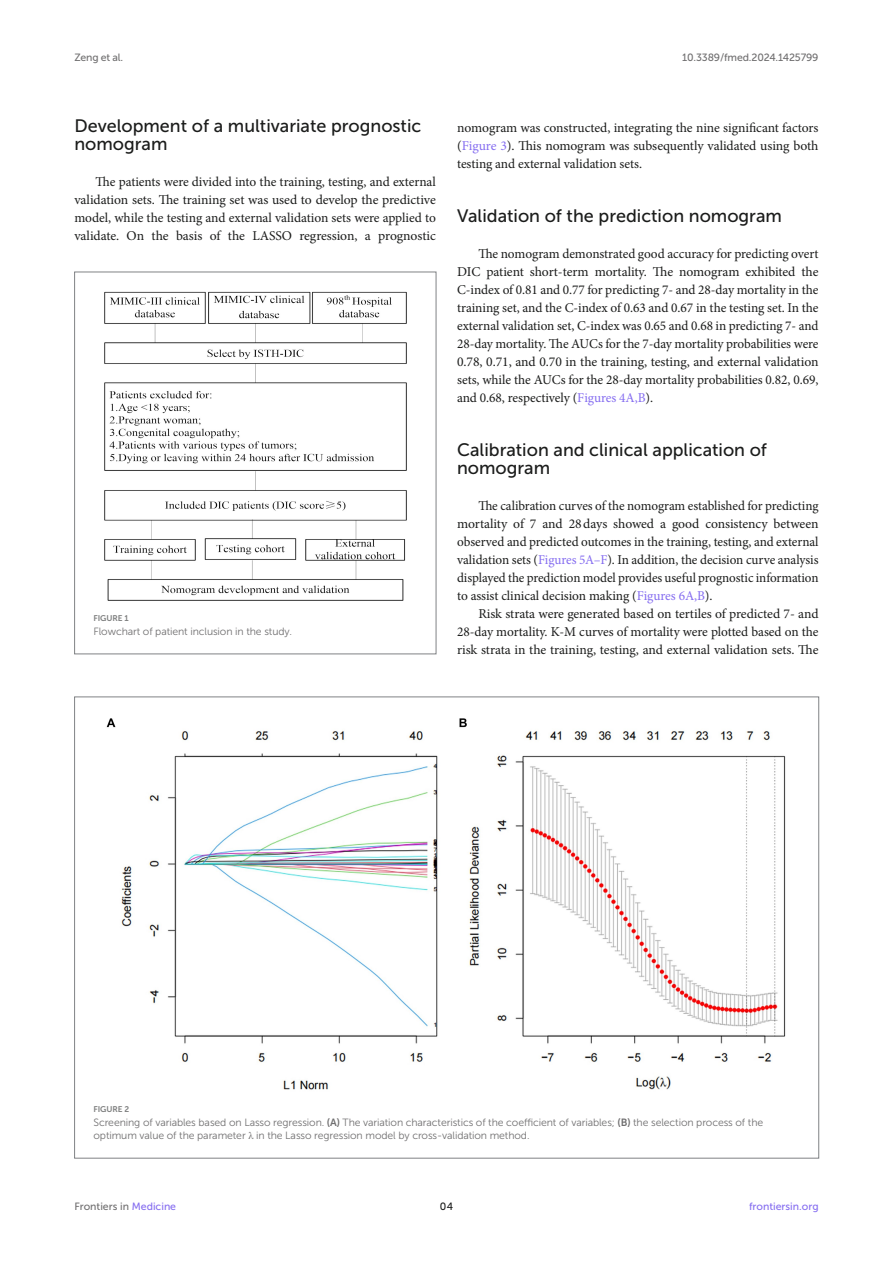
<style>
.page{position:relative;width:893px;height:1263px;background:#fff}
.page>*{position:absolute;margin:0;border:0;box-sizing:border-box;transform-origin:0 0}
.HEAD_2{font:18px/18px "Museo Sans 500";color:#1b1c1b}
.TEXT_FLUSH{font:13.5px/18px "Minion Pro";letter-spacing:-.005em;color:#1b1c1b;text-align:justify}
.TEXT{font:13.5px/18px "Minion Pro";letter-spacing:-.005em;color:#1b1c1b;text-align:justify}
.FIG_LEG{font:10.5px/13.5px "Museo Sans 300";letter-spacing:-.01em;color:#706f70}
.t1{font:10.5px "Museo Sans 500";letter-spacing:-.015em;color:#706f70}
.t2{font:10.5px "Museo Sans 500";color:#856df0}
.t3{font:10.5px "Museo Sans 500";color:#1b1c1b}
.FIG_HD{font:8.25px "Museo Sans 700";letter-spacing:-.01em;color:#7e7f7f}
.s1{color:#856df0}
.s2{font-family:"Museo Sans 700"}
.s3{font-family:"STIX General"}
</style>
<div class="page">
<img style="left:104px;top:291px;width:303px;height:310px">
<div style="left:74px;top:272px;width:362px;height:382px;border:1px solid #808285"></div>
<img style="left:106px;top:718px;width:680px;height:372px">
<p class="t1" style="left:74px;top:51px;width:50px">Zeng et al.</p>
<p class="t1" style="left:682px;top:51px;width:138px">10.3389/fmed.2024.1425799</p>
<p class="HEAD_2" style="left:74px;top:117px;width:349px">Development of a multivariate prognostic nomogram</p>
<p class="TEXT_FLUSH" style="left:74px;top:173px;width:363px;text-indent:21px">The patients were divided into the training, testing, and external validation sets. The training set was used to develop the predictive model, while the testing and external validation sets were applied to validate. On the basis of the LASSO regression, a prognostic</p>
<p class="FIG_HD" style="left:94px;top:614px;width:37px">FIGURE 1</p>
<p class="FIG_LEG" style="left:94px;top:625px;width:200px">Flowchart of patient inclusion in the study.</p>
<p class="TEXT_FLUSH" style="left:457px;top:119px;width:363px">nomogram was constructed, integrating the nine significant factors (<span class="s1">Figure 3</span>). This nomogram was subsequently validated using both testing and external validation sets.</p>
<p class="HEAD_2" style="left:457px;top:207px;width:326px">Validation of the prediction nomogram</p>
<p class="TEXT_FLUSH" style="left:457px;top:245px;width:363px;text-indent:21px">The nomogram demonstrated good accuracy for predicting overt DIC patient short-term mortality. The nomogram exhibited the C-index of 0.81 and 0.77 for predicting 7- and 28-day mortality in the training set, and the C-index of 0.63 and 0.67 in the testing set. In the external validation set, C-index was 0.65 and 0.68 in predicting 7- and 28-day mortality. The AUCs for the 7-day mortality probabilities were 0.78, 0.71, and 0.70 in the training, testing, and external validation sets, while the AUCs for the 28-day mortality probabilities 0.82, 0.69, and 0.68, respectively (<span class="s1">Figures 4A,B</span>).</p>
<p class="HEAD_2" style="left:457px;top:441px;width:311px">Calibration and clinical application of nomogram</p>
<p class="TEXT_FLUSH" style="left:457px;top:497px;width:363px;text-indent:21px">The calibration curves of the nomogram established for predicting mortality of 7 and 28days showed a good consistency between observed and predicted outcomes in the training, testing, and external validation sets (<span class="s1">Figures 5A–F</span>). In addition, the decision curve analysis displayed the prediction model provides useful prognostic information to assist clinical decision making (<span class="s1">Figures 6A,B</span>).</p>
<p class="TEXT" style="left:457px;top:605px;width:363px;text-indent:21px">Risk strata were generated based on tertiles of predicted 7- and 28-day mortality. K-M curves of mortality were plotted based on the risk strata in the training, testing, and external validation sets. The</p>
<p class="FIG_HD" style="left:94px;top:1105px;width:37px">FIGURE 2</p>
<p class="FIG_LEG" style="left:94px;top:1115px;width:671px">Screening of variables based on Lasso regression. <span class="s2">(A)</span> The variation characteristics of the coefficient of variables; <span class="s2">(B)</span> the selection process of the optimum value of the parameter <span class="s3">λ</span> in the Lasso regression model by cross-validation method.</p>
<p class="t1" style="left:74px;top:1200px;width:103px">Frontiers in <span class="s1">Medicine</span></p>
<p class="t3" style="left:440px;top:1200px;width:15px">04</p>
<p class="t2" style="left:749px;top:1200px;width:71px">frontiersin.org</p>
</div>
